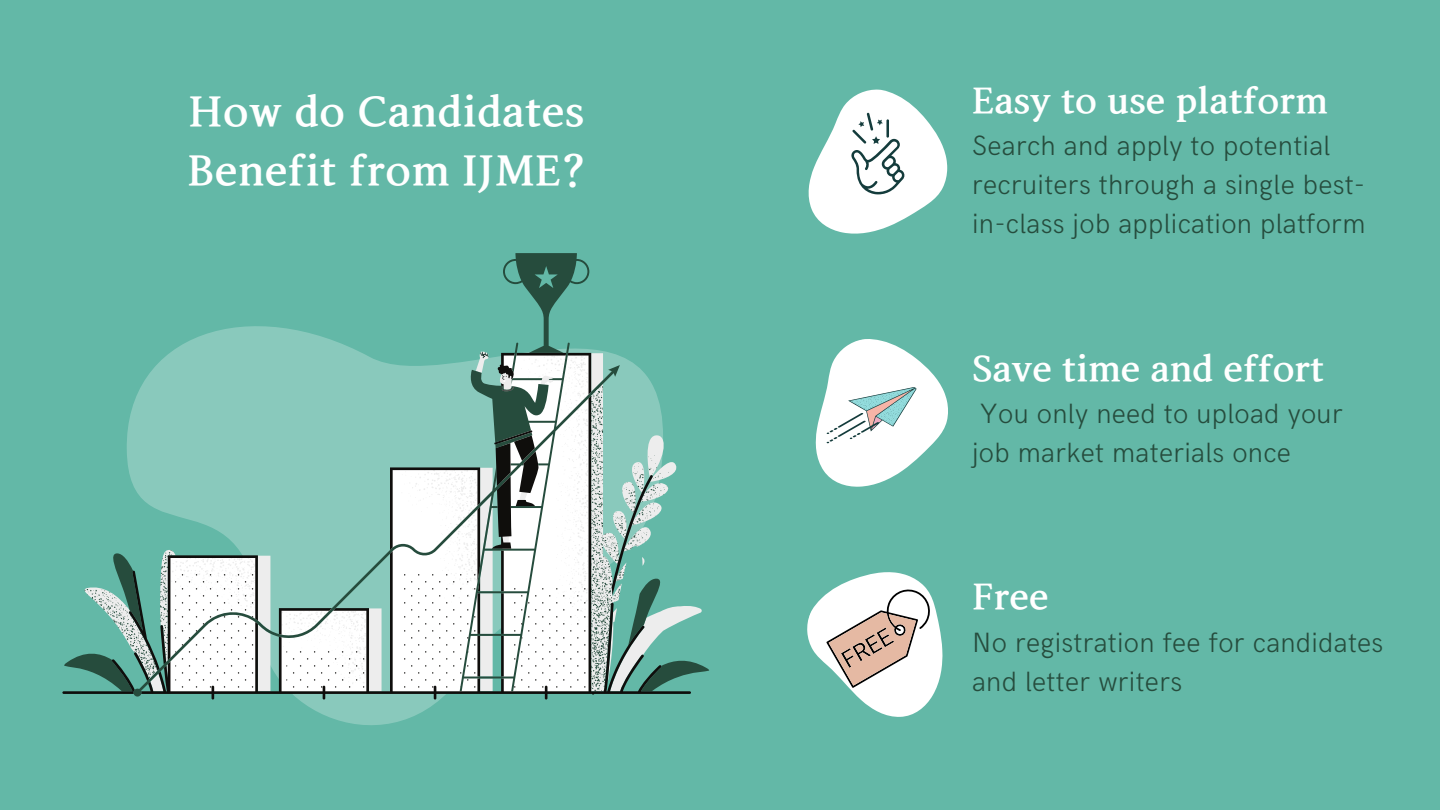
<style>
.page{position:relative;width:1440px;height:810px;background:#63b8a7}
.page>*{position:absolute;margin:0;border:0;box-sizing:border-box;transform-origin:0 0}
.t1{font:42px/58.5px "Arita buri Bold OTF";letter-spacing:.01em;color:#fff}
.t2{font:36px "Arita buri Bold OTF";color:#fff}
.t3{font:300 28px/39px "HK Grotesk";letter-spacing:.01em;color:#264c3d}
</style>
<div class="page">
<svg style="left:815px;top:339px;width:133px;height:148px"></svg>
<svg style="left:300px;top:700px;width:139px;height:25px;fill:#89c9bc"></svg>
<svg style="left:171px;top:253px;width:538px;height:421px"></svg>
<svg style="left:62px;top:352px;width:629px;height:348px"></svg>
<svg style="left:808px;top:89px;width:139px;height:145px"></svg>
<svg style="left:807px;top:572px;width:136px;height:145px"></svg>
<p class="t1" style="left:187px;top:84px;width:400px">How do Candidates<br>Benefit from IJME?</p>
<p class="t2" style="left:972px;top:81px;width:357px">Easy to use platform</p>
<p class="t3" style="left:972px;top:127px;width:395px">Search and apply to potential recruiters through a single best&shy;in-class job application platform</p>
<p class="t2" style="left:972px;top:348px;width:354px">Save time and effort</p>
<p class="t3" style="left:972px;top:395px;width:372px">You only need to upload your job market materials once</p>
<p class="t2" style="left:972px;top:577px;width:78px">Free</p>
<p class="t3" style="left:972px;top:624px;width:413px">No registration fee for candidates and letter writers</p>
</div>
